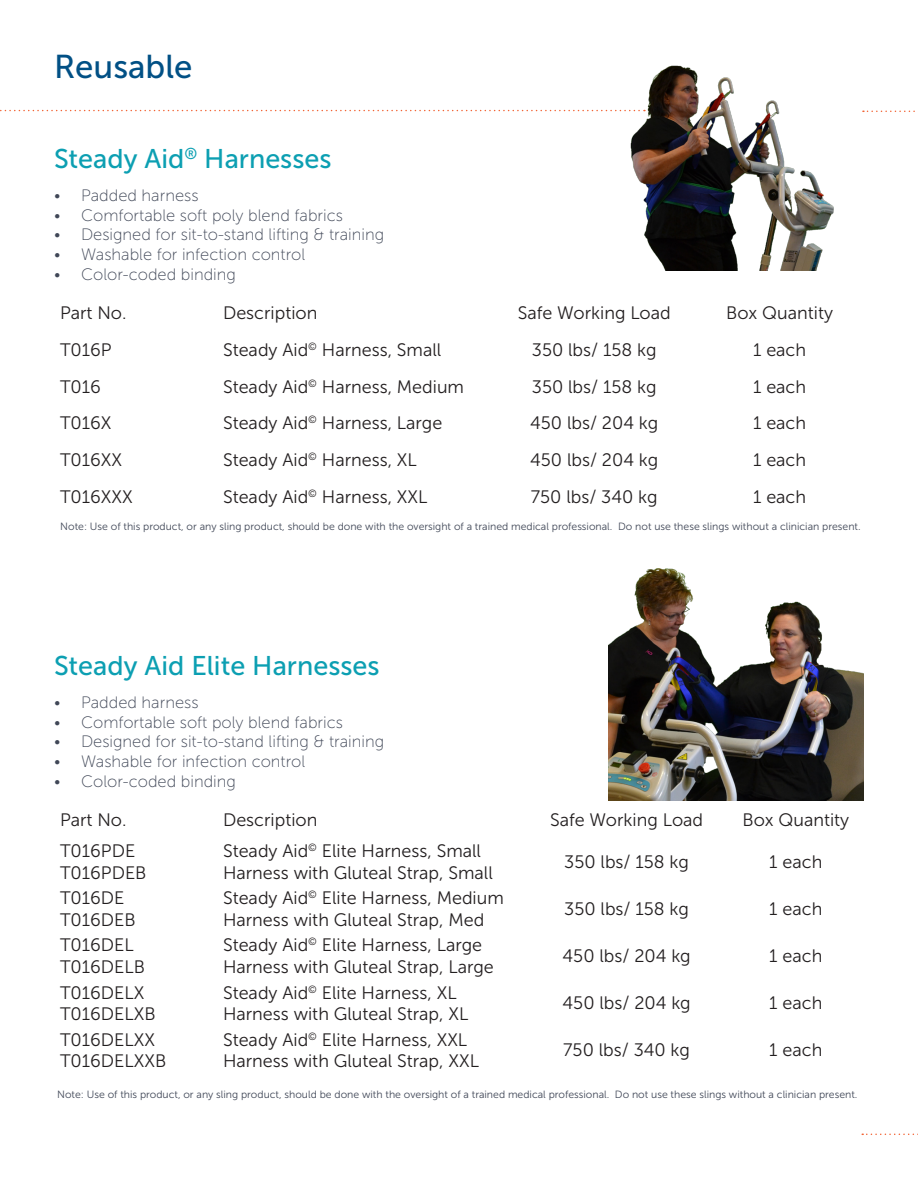
<style>
.page{position:relative;width:918px;height:1188px;background:#fff}
.page>*{position:absolute;margin:0;border:0;box-sizing:border-box;transform-origin:0 0}
.t1{font:33px "Museo Sans 500";color:#015085}
.t2{font:27px "Museo Sans 500";color:#0c9fb2}
.t3{font:18px "Museo Sans 300";color:#231f20}
.t4{font:16.5px "Museo Sans 100";color:#404757}
.t5{font:10.5px "Museo Sans 300";color:#404757}
</style>
<div class="page">
<svg style="left:0;top:110px;width:621px;height:1px"></svg>
<svg style="left:863px;top:111px;width:52px;height:1px"></svg>
<svg style="left:862px;top:1134px;width:56px;height:1px"></svg>
<img style="left:621px;top:65px;width:213px;height:206px">
<img style="left:608px;top:569px;width:256px;height:232px">
<p class="t1" style="left:54px;top:48px;width:140px">Reusable</p>
<p class="t2" style="left:54px;top:144px;width:279px">Steady Aid<sup>®</sup> Harnesses</p>
<p class="t4" style="left:54px;top:186px;width:146px">• Padded harness</p>
<p class="t4" style="left:54px;top:206px;width:291px">• Comfortable soft poly blend fabrics</p>
<p class="t4" style="left:54px;top:226px;width:332px">• Designed for sit-to-stand lifting &amp; training</p>
<p class="t4" style="left:54px;top:246px;width:253px">• Washable for infection control</p>
<p class="t4" style="left:54px;top:266px;width:184px">• Color-coded binding</p>
<p class="t3" style="left:60px;top:303px;width:68px">Part No.</p>
<p class="t3" style="left:223px;top:303px;width:96px">Description</p>
<p class="t3" style="left:518px;top:303px;width:155px">Safe Working Load</p>
<p class="t3" style="left:726px;top:303px;width:108px">Box Quantity</p>
<p class="t3" style="left:60px;top:340px;width:53px">T016P</p>
<p class="t3" style="left:223px;top:340px;width:220px">Steady Aid<sup>©</sup> Harness, Small</p>
<p class="t3" style="left:532px;top:340px;width:126px">350 lbs/ 158 kg</p>
<p class="t3" style="left:753px;top:340px;width:55px">1 each</p>
<p class="t3" style="left:60px;top:377px;width:42px">T016</p>
<p class="t3" style="left:223px;top:377px;width:243px">Steady Aid<sup>©</sup> Harness, Medium</p>
<p class="t3" style="left:532px;top:377px;width:126px">350 lbs/ 158 kg</p>
<p class="t3" style="left:753px;top:377px;width:55px">1 each</p>
<p class="t3" style="left:60px;top:413px;width:53px">T016X</p>
<p class="t3" style="left:223px;top:413px;width:221px">Steady Aid<sup>©</sup> Harness, Large</p>
<p class="t3" style="left:530px;top:413px;width:130px">450 lbs/ 204 kg</p>
<p class="t3" style="left:753px;top:413px;width:55px">1 each</p>
<p class="t3" style="left:60px;top:450px;width:64px">T016XX</p>
<p class="t3" style="left:223px;top:450px;width:195px">Steady Aid<sup>©</sup> Harness, XL</p>
<p class="t3" style="left:530px;top:450px;width:130px">450 lbs/ 204 kg</p>
<p class="t3" style="left:753px;top:450px;width:55px">1 each</p>
<p class="t3" style="left:60px;top:487px;width:74px">T016XXX</p>
<p class="t3" style="left:223px;top:487px;width:206px">Steady Aid<sup>©</sup> Harness, XXL</p>
<p class="t3" style="left:531px;top:487px;width:128px">750 lbs/ 340 kg</p>
<p class="t3" style="left:753px;top:487px;width:55px">1 each</p>
<p class="t5" style="left:60px;top:521px;width:802px">Note: Use of this product, or any sling product, should be done with the oversight of a trained medical professional. Do not use these slings without a clinician present.</p>
<p class="t2" style="left:54px;top:651px;width:327px">Steady Aid Elite Harnesses</p>
<p class="t4" style="left:54px;top:693px;width:146px">• Padded harness</p>
<p class="t4" style="left:54px;top:713px;width:291px">• Comfortable soft poly blend fabrics</p>
<p class="t4" style="left:54px;top:733px;width:332px">• Designed for sit-to-stand lifting &amp; training</p>
<p class="t4" style="left:54px;top:753px;width:253px">• Washable for infection control</p>
<p class="t4" style="left:54px;top:773px;width:184px">• Color-coded binding</p>
<p class="t3" style="left:60px;top:810px;width:68px">Part No.</p>
<p class="t3" style="left:223px;top:810px;width:96px">Description</p>
<p class="t3" style="left:550px;top:810px;width:155px">Safe Working Load</p>
<p class="t3" style="left:742px;top:810px;width:108px">Box Quantity</p>
<p class="t3" style="left:60px;top:841px;width:77px">T016PDE</p>
<p class="t3" style="left:60px;top:863px;width:88px">T016PDEB</p>
<p class="t3" style="left:223px;top:841px;width:260px">Steady Aid<sup>©</sup> Elite Harness, Small</p>
<p class="t3" style="left:223px;top:863px;width:271px">Harness with Gluteal Strap, Small</p>
<p class="t3" style="left:564px;top:852px;width:126px">350 lbs/ 158 kg</p>
<p class="t3" style="left:769px;top:852px;width:55px">1 each</p>
<p class="t3" style="left:60px;top:888px;width:66px">T016DE</p>
<p class="t3" style="left:60px;top:910px;width:77px">T016DEB</p>
<p class="t3" style="left:223px;top:888px;width:282px">Steady Aid<sup>©</sup> Elite Harness, Medium</p>
<p class="t3" style="left:223px;top:910px;width:263px">Harness with Gluteal Strap, Med</p>
<p class="t3" style="left:564px;top:899px;width:126px">350 lbs/ 158 kg</p>
<p class="t3" style="left:769px;top:899px;width:55px">1 each</p>
<p class="t3" style="left:60px;top:936px;width:75px">T016DEL</p>
<p class="t3" style="left:60px;top:957px;width:87px">T016DELB</p>
<p class="t3" style="left:223px;top:936px;width:261px">Steady Aid<sup>©</sup> Elite Harness, Large</p>
<p class="t3" style="left:223px;top:957px;width:272px">Harness with Gluteal Strap, Large</p>
<p class="t3" style="left:563px;top:946px;width:130px">450 lbs/ 204 kg</p>
<p class="t3" style="left:769px;top:946px;width:55px">1 each</p>
<p class="t3" style="left:60px;top:983px;width:86px">T016DELX</p>
<p class="t3" style="left:60px;top:1004px;width:97px">T016DELXB</p>
<p class="t3" style="left:223px;top:983px;width:235px">Steady Aid<sup>©</sup> Elite Harness, XL</p>
<p class="t3" style="left:223px;top:1004px;width:247px">Harness with Gluteal Strap, XL</p>
<p class="t3" style="left:563px;top:993px;width:130px">450 lbs/ 204 kg</p>
<p class="t3" style="left:769px;top:993px;width:55px">1 each</p>
<p class="t3" style="left:60px;top:1030px;width:97px">T016DELXX</p>
<p class="t3" style="left:60px;top:1051px;width:108px">T016DELXXB</p>
<p class="t3" style="left:223px;top:1030px;width:246px">Steady Aid<sup>©</sup> Elite Harness, XXL</p>
<p class="t3" style="left:223px;top:1051px;width:258px">Harness with Gluteal Strap, XXL</p>
<p class="t3" style="left:563px;top:1041px;width:128px">750 lbs/ 340 kg</p>
<p class="t3" style="left:769px;top:1041px;width:55px">1 each</p>
<p class="t5" style="left:57px;top:1089px;width:802px">Note: Use of this product, or any sling product, should be done with the oversight of a trained medical professional. Do not use these slings without a clinician present.</p>
</div>
